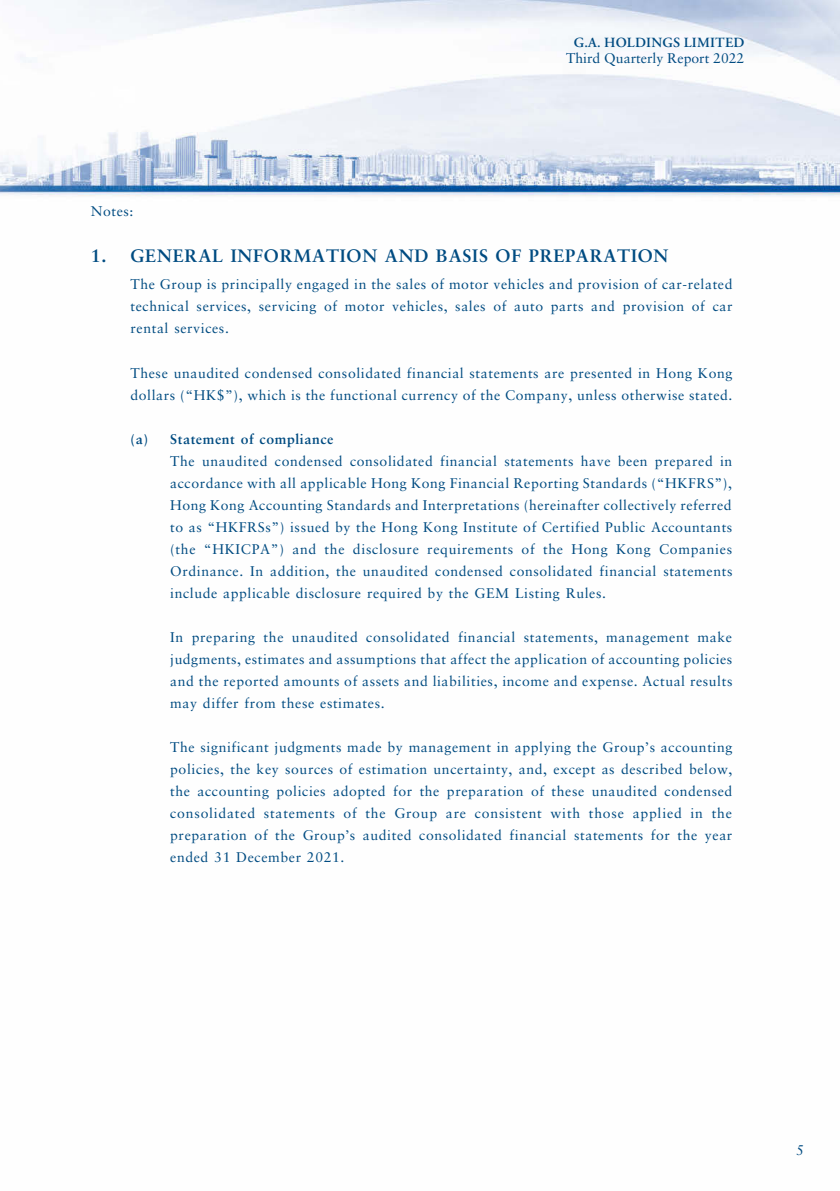
<style>
.page{position:relative;width:840px;height:1191px;background:#fff}
.page>*{position:absolute;margin:0;border:0;box-sizing:border-box;transform-origin:0 0}
.t1{font:700 18px "Sabon LT Std";letter-spacing:.04em;color:#004b81}
.t2{font:14.2px "Sabon LT Std";color:#004b81}
.t3{font:14px/22px "Sabon LT Std";letter-spacing:.04em;color:#004b81;text-align:justify}
.t4{font:14px "Sabon LT Std";color:#004b81}
.t5{font:700 14px "Sabon LT Std";letter-spacing:.04em;color:#004b81}
.t6{font:600 14px "Adobe Garamond Pro";letter-spacing:.015em;color:#004b81}
</style>
<div class="page">
<img style="left:0;top:0;width:839px;height:196px">
<p class="t6" style="left:573px;top:34px;width:172px">G.A. HOLDINGS LIMITED</p>
<p class="t4" style="left:565px;top:50px;width:180px">Third Quarterly Report 2022</p>
<p class="t3" style="left:91px;top:200px;width:44px">Notes:</p>
<p class="t1" style="left:91px;top:244px;width:579px">1. GENERAL INFORMATION AND BASIS OF PREPARATION</p>
<p class="t3" style="left:130px;top:273px;width:603px">The Group is principally engaged in the sales of motor vehicles and provision of car-related technical services, servicing of motor vehicles, sales of auto parts and provision of car rental services.</p>
<p class="t3" style="left:130px;top:361px;width:603px">These unaudited condensed consolidated financial statements are presented in Hong Kong dollars (“HK$”), which is the functional currency of the Company, unless otherwise stated.</p>
<p class="t5" style="left:130px;top:430px;width:204px">(a) Statement of compliance</p>
<p class="t3" style="left:170px;top:449px;width:563px">The unaudited condensed consolidated financial statements have been prepared in accordance with all applicable Hong Kong Financial Reporting Standards (“HKFRS”), Hong Kong Accounting Standards and Interpretations (hereinafter collectively referred to as “HKFRSs”) issued by the Hong Kong Institute of Certified Public Accountants (the “HKICPA”) and the disclosure requirements of the Hong Kong Companies Ordinance. In addition, the unaudited condensed consolidated financial statements include applicable disclosure required by the GEM Listing Rules.</p>
<p class="t3" style="left:170px;top:625px;width:563px">In preparing the unaudited consolidated financial statements, management make judgments, estimates and assumptions that affect the application of accounting policies and the reported amounts of assets and liabilities, income and expense. Actual results may differ from these estimates.</p>
<p class="t3" style="left:170px;top:735px;width:563px">The significant judgments made by management in applying the Group’s accounting policies, the key sources of estimation uncertainty, and, except as described below, the accounting policies adopted for the preparation of these unaudited condensed consolidated statements of the Group are consistent with those applied in the preparation of the Group’s audited consolidated financial statements for the year ended 31 December 2021.</p>
<p class="t2" style="left:795px;top:1141px;width:9px">5</p>
</div>
